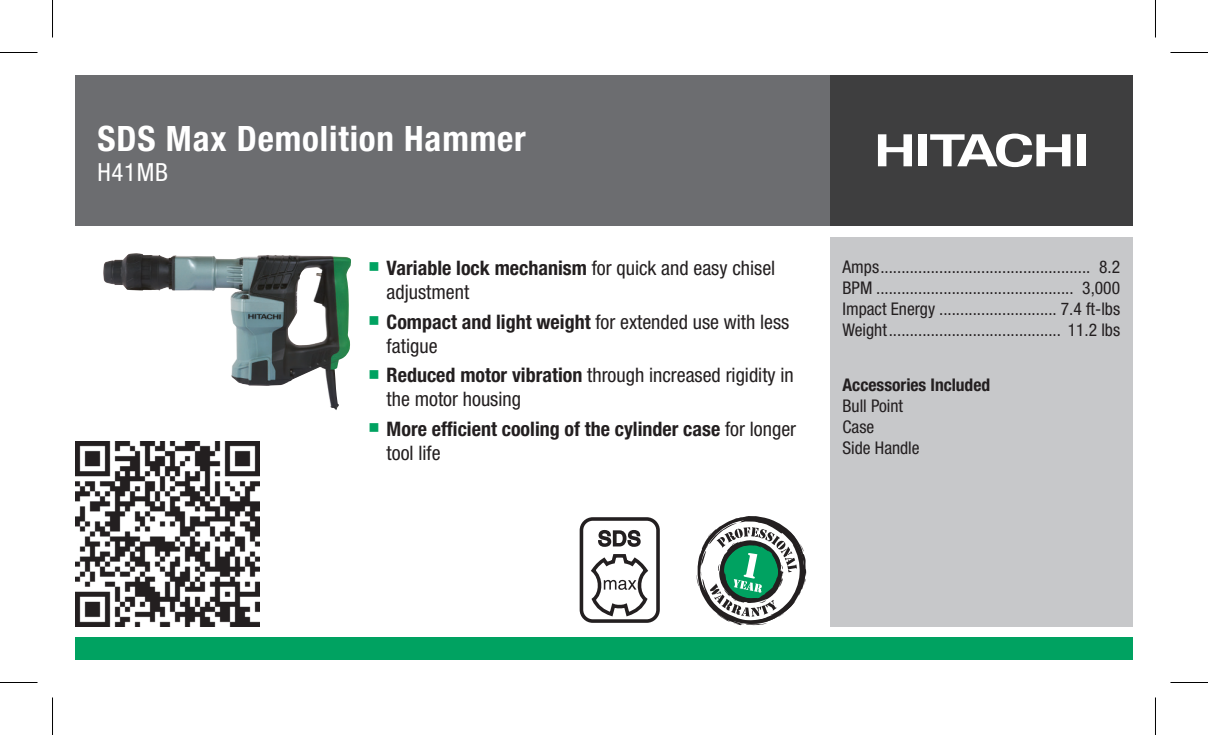
<style>
.page{position:relative;width:1208px;height:735px;background:#fff}
.page>*{position:absolute;margin:0;border:0;box-sizing:border-box;transform-origin:0 0}
.t1{font:700 condensed 35px "Helvetica Neue";letter-spacing:.025em;color:#fff}
.t2{font:condensed 25px "Helvetica Neue";letter-spacing:.025em;color:#fff}
.t3{font:condensed 20px/24px "Helvetica Neue";color:#231f20}
.t4{font:700 condensed 20px/24px "Helvetica Neue";color:#231f20}
.t5{font:condensed 17.5px/21px "Helvetica Neue";color:#231f20;text-align:justify}
.t6{font:700 condensed 17.5px "Helvetica Neue";color:#231f20}
.s1{color:#00a261}
.s2{font-weight:700}
.s3{font-weight:400}
</style>
<div class="page">
<div style="left:830px;top:237px;width:302px;height:389px;background:#c7c8ca"></div>
<div style="left:75px;top:75px;width:755px;height:151px;background:#6c6d70"></div>
<div style="left:830px;top:75px;width:302px;height:151px;background:#3e3e3f"></div>
<div style="left:1077px;top:134px;width:8px;height:32px;background:#fff"></div>
<svg style="left:878px;top:134px;width:34px;height:32px"></svg>
<div style="left:918px;top:134px;width:9px;height:32px;background:#fff"></div>
<svg style="left:930px;top:134px;width:140px;height:33px"></svg>
<div style="left:75px;top:638px;width:1057px;height:22px;background:#00a261"></div>
<img style="left:75px;top:442px;width:184px;height:184px">
<img style="left:103px;top:254px;width:248px;height:156px">
<svg style="left:696px;top:516px;width:110px;height:110px"></svg>
<div style="left:579px;top:517px;width:81px;height:106px;border:4px solid #231f20;border-radius:11px"></div>
<svg style="left:588px;top:530px;width:62px;height:89px"></svg>
<hr style="left:0;top:52px;width:38px;height:1px;background:#000">
<hr style="left:1170px;top:52px;width:38px;height:1px;background:#000">
<hr style="left:0;top:682px;width:38px;height:1px;background:#000">
<hr style="left:1170px;top:682px;width:38px;height:1px;background:#000">
<hr style="left:52px;top:0;width:1px;height:38px;background:#000">
<hr style="left:52px;top:698px;width:1px;height:37px;background:#000">
<hr style="left:1155px;top:0;width:1px;height:38px;background:#000">
<hr style="left:1155px;top:698px;width:1px;height:37px;background:#000">
<h1 class="t1" style="left:98px;top:118px;width:430px">SDS Max Demolition Hammer</h1>
<h2 class="t2" style="left:98px;top:158px;width:72px">H41MB</h2>
<p class="t3" style="left:386px;top:256px;width:390px;text-indent:-18px"><span class="s1">■</span> <span class="s2">Variable lock mechanism</span> for quick and easy chisel adjustment</p>
<p class="t3" style="left:386px;top:310px;width:404px;text-indent:-18px"><span class="s1">■</span> <span class="s2">Compact and light weight</span> for extended use with less fatigue</p>
<p class="t3" style="left:386px;top:363px;width:409px;text-indent:-18px"><span class="s1">■</span> <span class="s2">Reduced motor vibration</span> through increased rigidity in the motor housing</p>
<p class="t4" style="left:386px;top:417px;width:411px;text-indent:-18px"><span class="s1">■</span> More efficient cooling of the cylinder case <span class="s3">for longer tool life</span></p>
<p class="t5" style="left:842px;top:256px;width:279px">Amps.................................................. 8.2<br>BPM ............................................... 3,000<br>Impact Energy ............................ 7.4 ft-lbs Weight......................................... 11.2 lbs</p>
<p class="t6" style="left:842px;top:374px;width:149px">Accessories Included</p>
<p class="t5" style="left:842px;top:395px;width:79px;text-align:left">Bull Point<br>Case<br>Side Handle</p>
</div>
